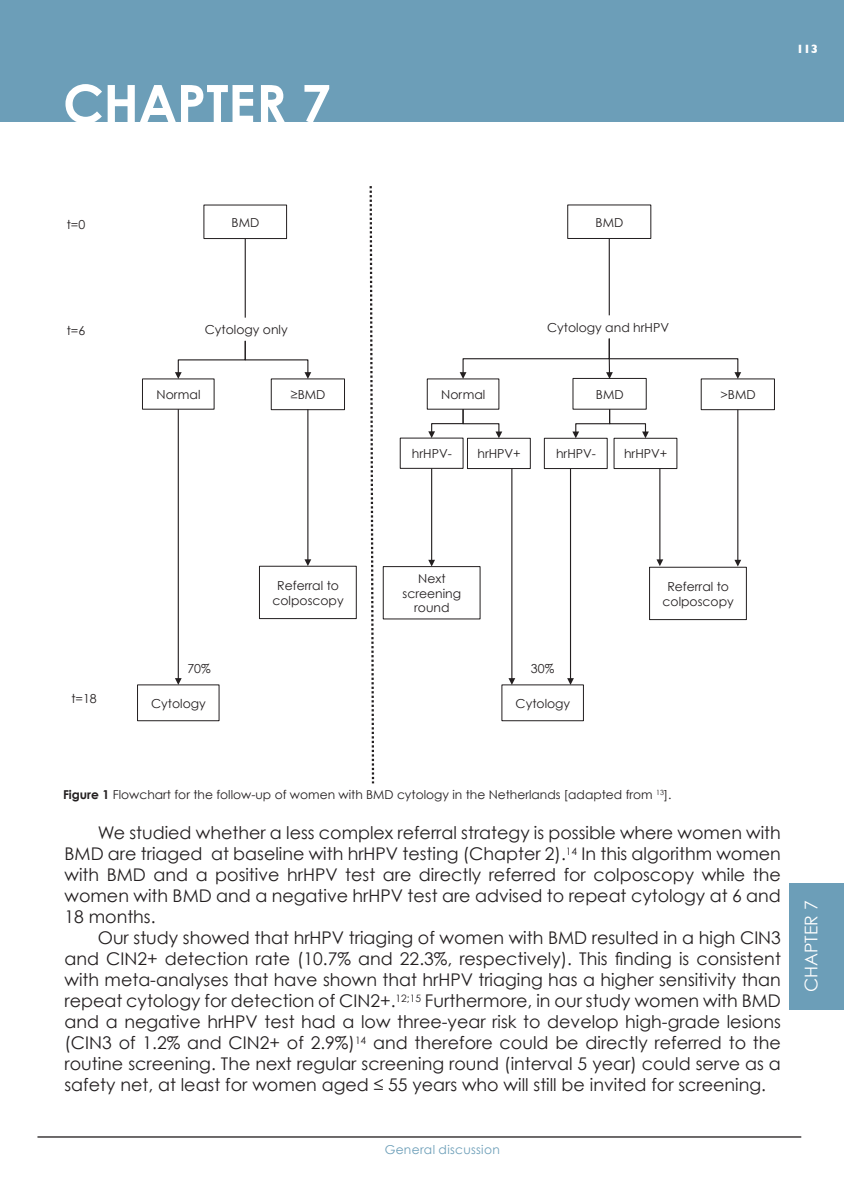
<style>
.page{position:relative;width:844px;height:1191px;background:#fff}
.page>*{position:absolute;margin:0;border:0;box-sizing:border-box;transform-origin:0 0}
.t1{font:700 52.5px "Century Gothic";letter-spacing:-.01em;color:#fff}
.t2{font:17.5px/21px "Century Gothic";color:#231f20;text-align:justify}
.t3{font:17.5px "Century Gothic";color:#fff}
.t4{font:12.42px/14.7px "Century Gothic";color:#231f20;text-align:center}
.t5{font:12.25px "Century Gothic";color:#231f20}
.t6{font:12.25px "Century Gothic";letter-spacing:.025em;color:#6c9eb8}
.t7{font:700 12.25px "Gill Sans";color:#fff}
.s1{font-weight:700}
</style>
<div class="page">
<div style="left:0;top:0;width:843px;height:122px;background:#6c9eb8"></div>
<div style="left:789px;top:883px;width:54px;height:126px;background:#6c9eb8"></div>
<hr style="left:37px;top:1136px;width:764px;height:1px;background:#231f20">
<div style="left:203px;top:205px;width:84px;height:34px;border:1px solid #231f20"></div>
<svg style="left:369px;top:186px;width:6px;height:597px"></svg>
<div style="left:567px;top:204px;width:84px;height:35px;border:1px solid #231f20"></div>
<div style="left:271px;top:378px;width:74px;height:32px;border:1px solid #231f20"></div>
<svg style="left:175px;top:340px;width:136px;height:39px"></svg>
<hr style="left:244px;top:238px;width:2px;height:80px;background:#231f20">
<div style="left:137px;top:684px;width:82px;height:37px;border:1px solid #231f20"></div>
<hr style="left:608px;top:238px;width:1px;height:77px;background:#231f20">
<div style="left:700px;top:378px;width:74px;height:32px;border:1px solid #231f20"></div>
<div style="left:259px;top:566px;width:97px;height:53px;border:1px solid #231f20"></div>
<div style="left:649px;top:567px;width:97px;height:53px;border:1px solid #231f20"></div>
<div style="left:399px;top:438px;width:64px;height:31px;border:1px solid #231f20"></div>
<div style="left:467px;top:438px;width:63px;height:31px;border:1px solid #231f20"></div>
<div style="left:543px;top:438px;width:64px;height:31px;border:1px solid #231f20"></div>
<div style="left:613px;top:438px;width:64px;height:31px;border:1px solid #231f20"></div>
<div style="left:501px;top:684px;width:82px;height:37px;border:1px solid #231f20"></div>
<div style="left:383px;top:566px;width:97px;height:53px;border:1px solid #231f20"></div>
<svg style="left:428px;top:408px;width:74px;height:30px"></svg>
<svg style="left:572px;top:408px;width:76px;height:30px"></svg>
<hr style="left:737px;top:410px;width:1px;height:154px;background:#231f20">
<svg style="left:734px;top:560px;width:7px;height:6px"></svg>
<hr style="left:307px;top:409px;width:1px;height:155px;background:#231f20">
<svg style="left:304px;top:559px;width:7px;height:7px"></svg>
<hr style="left:178px;top:409px;width:1px;height:273px;background:#231f20">
<svg style="left:175px;top:678px;width:7px;height:7px"></svg>
<hr style="left:659px;top:468px;width:1px;height:96px;background:#231f20">
<svg style="left:656px;top:559px;width:7px;height:7px"></svg>
<hr style="left:569px;top:468px;width:2px;height:214px;background:#231f20">
<svg style="left:567px;top:678px;width:6px;height:7px"></svg>
<hr style="left:511px;top:468px;width:1px;height:214px;background:#231f20">
<svg style="left:508px;top:678px;width:7px;height:7px"></svg>
<hr style="left:431px;top:468px;width:1px;height:96px;background:#231f20">
<svg style="left:428px;top:560px;width:7px;height:6px"></svg>
<svg style="left:459px;top:338px;width:282px;height:41px"></svg>
<p class="t1" style="left:63px;top:71px;width:269px">CHAPTER 7</p>
<p class="t4" style="left:67px;top:217px;width:20px">t=0</p>
<p class="t4" style="left:67px;top:323px;width:20px">t=6</p>
<p class="t4" style="left:231px;top:215px;width:29px">BMD</p>
<p class="t4" style="left:595px;top:215px;width:29px">BMD</p>
<p class="t4" style="left:205px;top:322px;width:84px">Cytology only</p>
<p class="t4" style="left:156px;top:387px;width:45px">Normal</p>
<p class="t4" style="left:291px;top:387px;width:36px">≥BMD</p>
<p class="t4" style="left:547px;top:320px;width:123px">Cytology and hrHPV</p>
<p class="t4" style="left:441px;top:387px;width:45px">Normal</p>
<p class="t4" style="left:595px;top:387px;width:29px">BMD</p>
<p class="t4" style="left:720px;top:387px;width:37px">&gt;BMD</p>
<p class="t4" style="left:412px;top:446px;width:41px">hrHPV-</p>
<p class="t4" style="left:477px;top:446px;width:45px">hrHPV+</p>
<p class="t4" style="left:556px;top:446px;width:41px">hrHPV-</p>
<p class="t4" style="left:624px;top:446px;width:45px">hrHPV+</p>
<p class="t7" style="left:796px;top:42px;width:23px">113</p>
<p class="t4" style="left:71px;top:691px;width:27px">t=18</p>
<p class="t4" style="left:402px;top:571px;width:60px">Next screening round</p>
<p class="t4" style="left:272px;top:578px;width:73px">Referral to colposcopy</p>
<p class="t4" style="left:662px;top:579px;width:73px">Referral to colposcopy</p>
<p class="t4" style="left:187px;top:661px;width:25px">70%</p>
<p class="t4" style="left:530px;top:661px;width:25px">30%</p>
<p class="t4" style="left:151px;top:695px;width:56px">Cytology</p>
<p class="t4" style="left:515px;top:695px;width:56px">Cytology</p>
<p class="t5" style="left:63px;top:787px;width:610px"><span class="s1">Figure 1</span> Flowchart for the follow-up of women with BMD cytology in the Netherlands [adapted from <sup>13</sup>].</p>
<p class="t2" style="left:64px;top:822px;width:717px;text-indent:33px">We studied whether a less complex referral strategy is possible where women with BMD are triaged at baseline with hrHPV testing (Chapter 2).<sup>14</sup> In this algorithm women with BMD and a positive hrHPV test are directly referred for colposcopy while the women with BMD and a negative hrHPV test are advised to repeat cytology at 6 and 18 months.</p>
<p class="t2" style="left:64px;top:927px;width:717px;text-indent:33px">Our study showed that hrHPV triaging of women with BMD resulted in a high CIN3 and CIN2+ detection rate (10.7% and 22.3%, respectively). This finding is consistent with meta-analyses that have shown that hrHPV triaging has a higher sensitivity than repeat cytology for detection of CIN2+.<sup>12;15</sup> Furthermore, in our study women with BMD and a negative hrHPV test had a low three-year risk to develop high-grade lesions (CIN3 of 1.2% and CIN2+ of 2.9%)<sup>14</sup> and therefore could be directly referred to the routine screening. The next regular screening round (interval 5 year) could serve as a safety net, at least for women aged ≤ 55 years who will still be invited for screening.</p>
<p class="t6" style="left:384px;top:1141px;width:117px">General discussion</p>
<p class="t3" style="left:800px;top:992px;width:93px;rotate:-90deg">CHAPTER 7</p>
</div>
